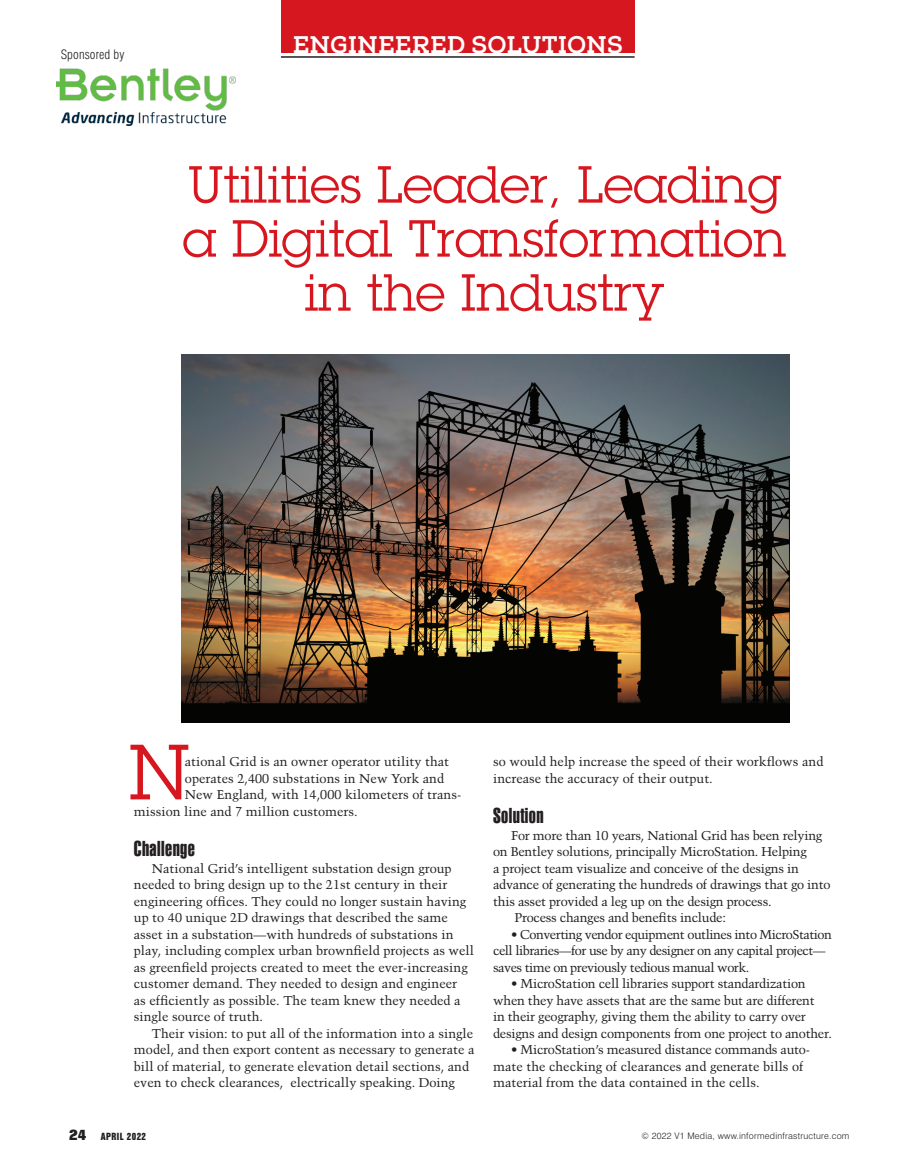
<style>
.page{position:relative;width:905px;height:1175px;background:#fff}
.page>*{position:absolute;margin:0;border:0;box-sizing:border-box;transform-origin:0 0}
.t1{font:76.5px "Lubalin Graph";color:#d7171f}
.t2{font:51px/54px "Lubalin Graph";color:#d7171f;text-align:center}
.t3{font:700 24px "Nexa Slabx";letter-spacing:.005em;color:#fff}
.t4{font:21px "Swiss 911 BT Extra Compressed";letter-spacing:.02em;color:#231f20}
.t5{font:12.75px/16.5px "Trump Mediaeval";color:#231f20}
.t6{font:12.75px/16.5px "Trump Mediaeval";letter-spacing:-.02em;color:#231f20}
.t7{font:12.75px/16.5px "Trump Mediaeval";letter-spacing:-.04em;color:#231f20}
.t8{font:300 condensed 12.75px "Swiss 721 BT";letter-spacing:.01em;color:#231f20}
.t9{font:300 9px "Swiss 721 BT";letter-spacing:.025em;color:#231f20}
.t10{font:9px "Swiss 921 BT Regular A";letter-spacing:.05em;color:#231f20}
.s1{font-family:"Folio";font-weight:800;font-size:15px}
</style>
<div class="page">
<div style="left:281px;top:0;width:353px;height:53px;background:#d7171f"></div>
<hr style="left:281px;top:56px;width:353px;height:2px;background:#231f20">
<img style="left:181px;top:354px;width:608px;height:368px">
<img style="left:57px;top:68px;width:178px;height:57px">
<p class="t8" style="left:61px;top:47px;width:65px">Sponsored by</p>
<h3 class="t3" style="left:293px;top:30px;width:331px">ENGINEERED SOLUTIONS</h3>
<h2 class="t2" style="left:183px;top:157px;width:605px">Utilities Leader, Leading a Digital Transformation in the Industry</h2>
<h1 class="t1" style="left:129px;top:724px;width:63px">N</h1>
<p class="t5" style="left:185px;top:753px;width:266px">ational Grid is an owner operator utility that</p>
<p class="t5" style="left:185px;top:769px;width:261px">operates 2,400 substations in New York and</p>
<p class="t5" style="left:185px;top:786px;width:278px">New England, with 14,000 kilometers of trans-</p>
<p class="t5" style="left:134px;top:802px;width:225px">mission line and 7 million customers.</p>
<h3 class="t4" style="left:134px;top:837px;width:62px">Challenge</h3>
<p class="t5" style="left:134px;top:859px;width:342px;text-indent:18px">National Grid’s intelligent substation design group needed to bring design up to the 21st century in their engineering offices. They could no longer sustain having up to 40 unique 2D drawings that described the same asset in a substation—with hundreds of substations in play, including complex urban brownfield projects as well as greenfield projects created to meet the ever-increasing customer demand. They needed to design and engineer<br>as efficiently as possible. The team knew they needed a single source of truth.</p>
<p class="t5" style="left:134px;top:1024px;width:342px;text-indent:18px">Their vision: to put all of the information into a single model, and then export content as necessary to generate a bill of material, to generate elevation detail sections, and even to check clearances, electrically speaking. Doing</p>
<p class="t5" style="left:493px;top:753px;width:332px">so would help increase the speed of their workflows and increase the accuracy of their output.</p>
<h3 class="t4" style="left:493px;top:804px;width:52px">Solution</h3>
<p class="t6" style="left:511px;top:826px;width:312px">For more than 10 years, National Grid has been relying</p>
<p class="t6" style="left:493px;top:843px;width:315px">on Bentley solutions, principally MicroStation. Helping</p>
<p class="t6" style="left:493px;top:859px;width:307px">a project team visualize and conceive of the designs in</p>
<p class="t6" style="left:493px;top:876px;width:339px">advance of generating the hundreds of drawings that go into</p>
<p class="t6" style="left:493px;top:892px;width:280px">this asset provided a leg up on the design process.</p>
<p class="t6" style="left:514px;top:909px;width:213px">Process changes and benefits include:</p>
<p class="t7" style="left:493px;top:925px;width:340px;text-indent:18px">• Converting vendor equipment outlines into MicroStation cell libraries—for use by any designer on any capital project— saves time on previously tedious manual work.</p>
<p class="t6" style="left:493px;top:975px;width:340px;text-indent:18px">• MicroStation cell libraries support standardization when they have assets that are the same but are different<br>in their geography, giving them the ability to carry over designs and design components from one project to another.</p>
<p class="t5" style="left:493px;top:1041px;width:318px;text-indent:18px">• MicroStation’s measured distance commands auto&shy;mate the checking of clearances and generate bills of material from the data contained in the cells.</p>
<p class="t10" style="left:69px;top:1130px;width:79px"><span class="s1">24</span> APRIL 2022</p>
<p class="t9" style="left:641px;top:1130px;width:209px">© 2022 V1 Media, www.informedinfrastructure.com</p>
</div>
